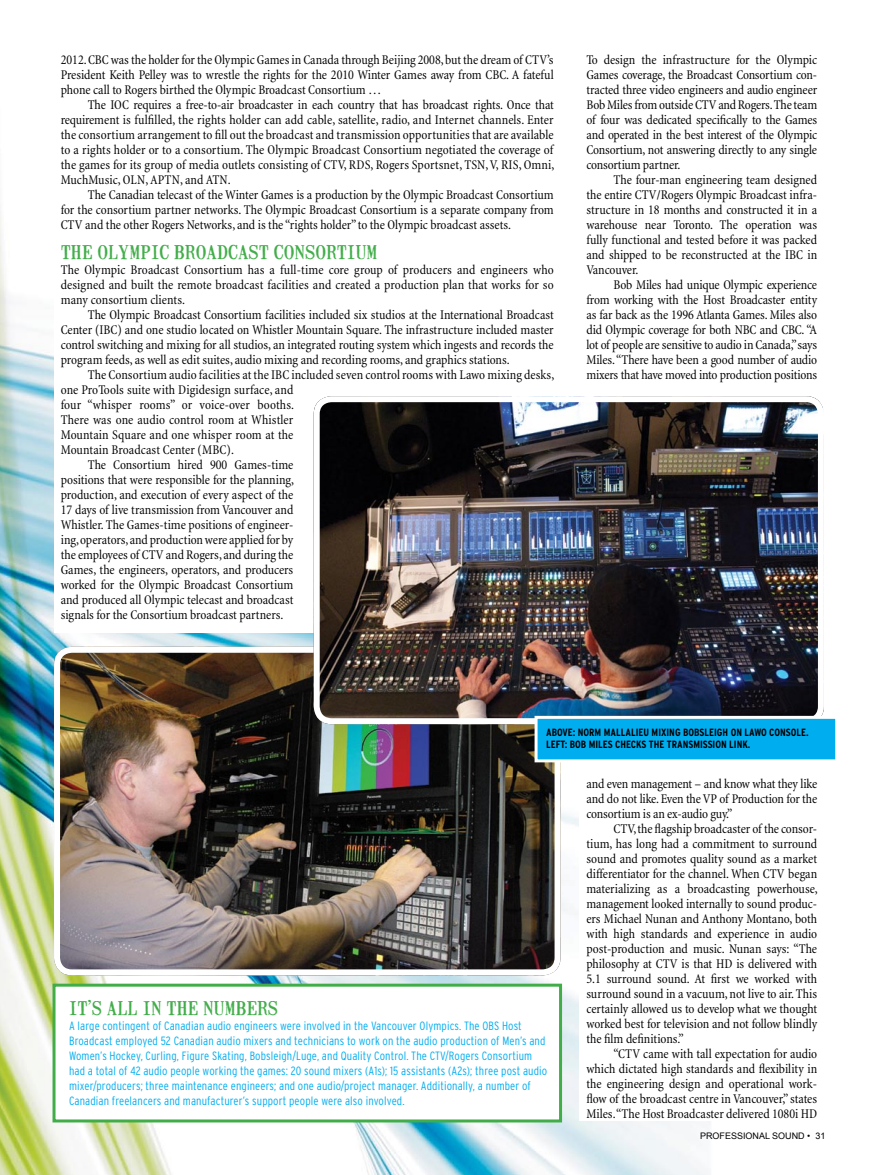
<style>
.page{position:relative;width:878px;height:1175px;background:#fff}
.page>*{position:absolute;margin:0;border:0;box-sizing:border-box;transform-origin:0 0}
.t1{font:18px "Mailart Rubberstamp";color:#41ad49}
.t2{font:condensed 13.5px/15px "Minion";letter-spacing:-.005em;color:#000;text-align:justify}
.t3{font:300 condensed 12px/15px "Interstate";letter-spacing:.01em;color:#00adef}
.t4{font:700 condensed 10.5px/12px "Interstate";color:#000}
.t5{font:9px "Arial";color:#000}
</style>
<div class="page">
<img style="left:0;top:216px;width:824px;height:958px">
<div style="left:54px;top:54px;width:506px;height:578px;background:#fff"></div>
<img style="left:54px;top:646px;width:506px;height:329px;border-radius:18px">
<div style="left:54px;top:646px;width:506px;height:329px;border:6px solid #fff;border-radius:15px"></div>
<img style="left:314px;top:396px;width:509px;height:328px;border-radius:18px">
<div style="left:314px;top:396px;width:509px;height:328px;border:6px solid #fff;border-radius:15px"></div>
<div style="left:579px;top:54px;width:245px;height:336px;background:#fff"></div>
<div style="left:579px;top:777px;width:245px;height:343px;background:#fff"></div>
<div style="left:536px;top:717px;width:300px;height:44px;background:#00adef"></div>
<div style="left:534px;top:716px;width:304px;height:46px;border:3px solid #fff"></div>
<div style="left:54px;top:985px;width:506px;height:135px;background:#fff"></div>
<div style="left:52px;top:983px;width:510px;height:139px;border:3px solid #41ad49"></div>
<p class="t2" style="left:61px;top:53px;width:494px">2012. CBC was the holder for the Olympic Games in Canada through Beijing 2008, but the dream of CTV’s President Keith Pelley was to wrestle the rights for the 2010 Winter Games away from CBC. A fateful phone call to Rogers birthed the Olympic Broadcast Consortium …</p>
<p class="t2" style="left:61px;top:98px;width:495px;text-indent:27px">The IOC requires a free-to-air broadcaster in each country that has broadcast rights. Once that requirement is fulfilled, the rights holder can add cable, satellite, radio, and Internet channels. Enter the consortium arrangement to fill out the broadcast and transmission opportunities that are available to a rights holder or to a consortium. The Olympic Broadcast Consortium negotiated the coverage of the games for its group of media outlets consisting of CTV, RDS, Rogers Sportsnet, TSN, V, RIS, Omni, MuchMusic, OLN, APTN, and ATN.</p>
<p class="t2" style="left:61px;top:188px;width:494px;text-indent:27px">The Canadian telecast of the Winter Games is a production by the Olympic Broadcast Consortium for the consortium partner networks. The Olympic Broadcast Consortium is a separate company from CTV and the other Rogers Networks, and is the “rights holder” to the Olympic broadcast assets.</p>
<h1 class="t1" style="left:61px;top:240px;width:318px">THE OLYMPIC BROADCAST CONSORTIUM</h1>
<p class="t2" style="left:61px;top:263px;width:494px">The Olympic Broadcast Consortium has a full-time core group of producers and engineers who designed and built the remote broadcast facilities and created a production plan that works for so many consortium clients.</p>
<p class="t2" style="left:61px;top:308px;width:494px;text-indent:27px">The Olympic Broadcast Consortium facilities included six studios at the International Broadcast Center (IBC) and one studio located on Whistler Mountain Square. The infrastructure included master control switching and mixing for all studios, an integrated routing system which ingests and records the program feeds, as well as edit suites, audio mixing and recording rooms, and graphics stations.</p>
<p class="t2" style="left:88px;top:368px;width:468px">The Consortium audio facilities at the IBC included seven control rooms with Lawo mixing desks,</p>
<p class="t2" style="left:61px;top:383px;width:234px">one ProTools suite with Digidesign surface, and</p>
<p class="t2" style="left:61px;top:398px;width:235px">four “whisper rooms” or voice-over booths.</p>
<p class="t2" style="left:61px;top:413px;width:234px">There was one audio control room at Whistler</p>
<p class="t2" style="left:61px;top:428px;width:234px">Mountain Square and one whisper room at the</p>
<p class="t2" style="left:61px;top:443px;width:175px">Mountain Broadcast Center (MBC).</p>
<p class="t2" style="left:88px;top:458px;width:207px">The Consortium hired 900 Games-time</p>
<p class="t2" style="left:61px;top:473px;width:235px">positions that were responsible for the planning,</p>
<p class="t2" style="left:61px;top:488px;width:234px">production, and execution of every aspect of the</p>
<p class="t2" style="left:61px;top:503px;width:234px">17 days of live transmission from Vancouver and</p>
<p class="t2" style="left:61px;top:518px;width:234px">Whistler. The Games-time positions of engineer-</p>
<p class="t2" style="left:61px;top:533px;width:234px">ing, operators, and production were applied for by</p>
<p class="t2" style="left:61px;top:548px;width:234px">the employees of CTV and Rogers, and during the</p>
<p class="t2" style="left:61px;top:563px;width:234px">Games, the engineers, operators, and producers</p>
<p class="t2" style="left:61px;top:578px;width:234px">worked for the Olympic Broadcast Consortium</p>
<p class="t2" style="left:61px;top:593px;width:234px">and produced all Olympic telecast and broadcast</p>
<p class="t2" style="left:61px;top:608px;width:224px">signals for the Consortium broadcast partners.</p>
<p class="t2" style="left:586px;top:53px;width:232px">To design the infrastructure for the Olympic Games coverage, the Broadcast Consortium con&shy;tracted three video engineers and audio engineer Bob Miles from outside CTV and Rogers. The team of four was dedicated specifically to the Games and operated in the best interest of the Olympic Consortium, not answering directly to any single consortium partner.</p>
<p class="t2" style="left:586px;top:173px;width:232px;text-indent:27px">The four-man engineering team designed the entire CTV/Rogers Olympic Broadcast infra&shy;structure in 18 months and constructed it in a warehouse near Toronto. The operation was fully functional and tested before it was packed and shipped to be reconstructed at the IBC in Vancouver.</p>
<p class="t2" style="left:586px;top:278px;width:232px;text-indent:27px">Bob Miles had unique Olympic experience from working with the Host Broadcaster entity as far back as the 1996 Atlanta Games. Miles also did Olympic coverage for both NBC and CBC. “A lot of people are sensitive to audio in Canada,” says Miles. “There have been a good number of audio mixers that have moved into production positions</p>
<p class="t4" style="left:546px;top:726px;width:264px">ABOVE: NORM MALLALIEU MIXING BOBSLEIGH ON LAWO CONSOLE.<br>LEFT: BOB MILES CHECKS THE TRANSMISSION LINK.</p>
<h1 class="t1" style="left:69px;top:995px;width:211px">IT’S ALL IN THE NUMBERS</h1>
<p class="t3" style="left:69px;top:1017px;width:479px">A large contingent of Canadian audio engineers were involved in the Vancouver Olympics. The OBS Host Broadcast employed 52 Canadian audio mixers and technicians to work on the audio production of Men’s and Women’s Hockey, Curling, Figure Skating, Bobsleigh/Luge, and Quality Control. The CTV/Rogers Consortium had a total of 42 audio people working the games: 20 sound mixers (A1s); 15 assistants (A2s); three post audio mixer/producers; three maintenance engineers; and one audio/project manager. Additionally, a number of Canadian freelancers and manufacturer’s support people were also involved.</p>
<p class="t2" style="left:586px;top:776px;width:232px">and even management – and know what they like and do not like. Even the VP of Production for the consortium is an ex-audio guy.”</p>
<p class="t2" style="left:586px;top:821px;width:233px;text-indent:27px">CTV, the flagship broadcaster of the consor&shy;tium, has long had a commitment to surround sound and promotes quality sound as a market differentiator for the channel. When CTV began materializing as a broadcasting powerhouse, management looked internally to sound produc&shy;ers Michael Nunan and Anthony Montano, both with high standards and experience in audio post-production and music. Nunan says: “The philosophy at CTV is that HD is delivered with 5.1 surround sound. At first we worked with surround sound in a vacuum, not live to air. This certainly allowed us to develop what we thought worked best for television and not follow blindly the film definitions.”</p>
<p class="t2" style="left:586px;top:1046px;width:232px;text-indent:27px">“CTV came with tall expectation for audio which dictated high standards and flexibility in the engineering design and operational work&shy;flow of the broadcast centre in Vancouver,” states Miles. “The Host Broadcaster delivered 1080i HD</p>
<p class="t5" style="left:700px;top:1131px;width:127px">PROFESSIONAL SOUND • 31</p>
</div>
